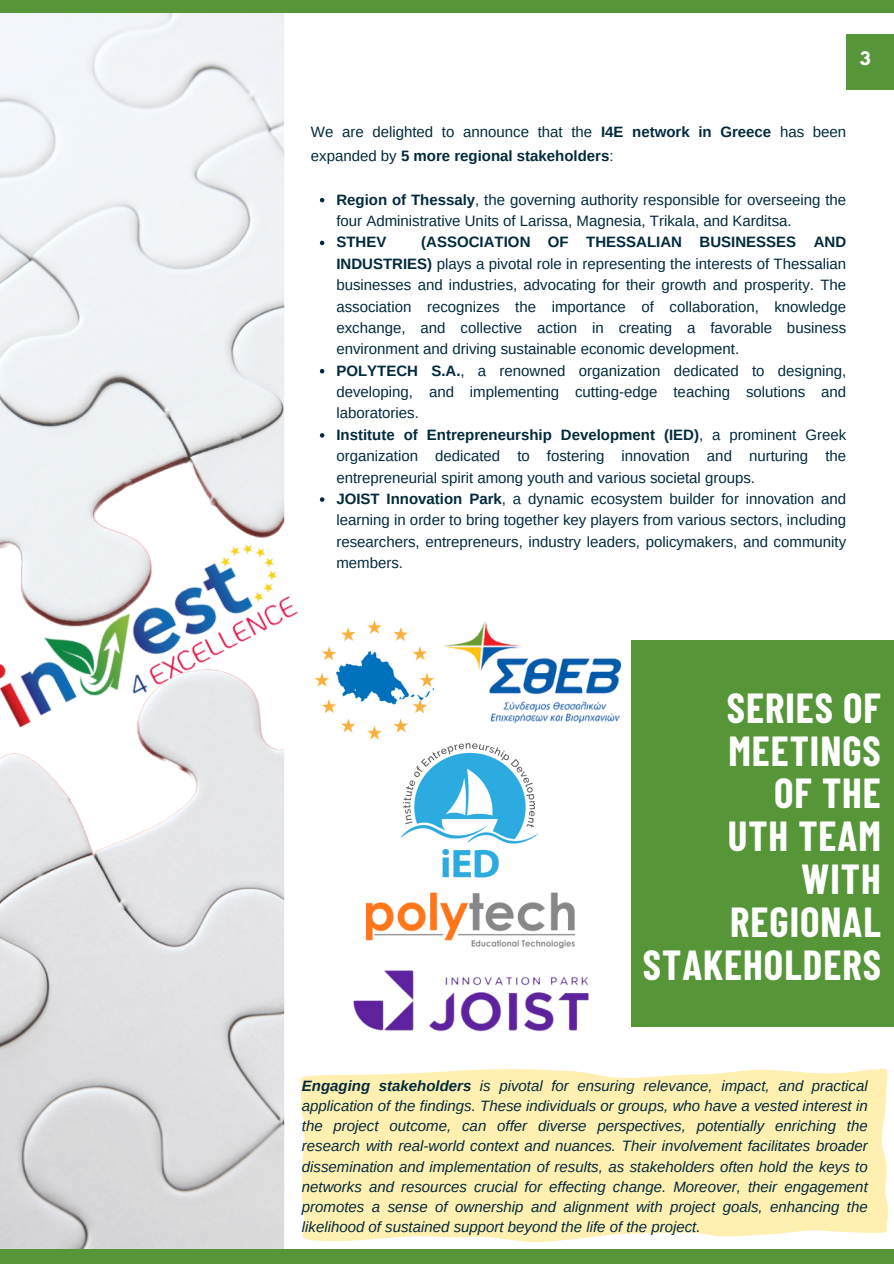
<style>
.page{position:relative;width:894px;height:1264px;background:#fff}
.page>*{position:absolute;margin:0;border:0;box-sizing:border-box;transform-origin:0 0}
.t1{font:700 41.1px/42.8px "Barlow Condensed";letter-spacing:.025em;color:#fff;text-align:right}
.t2{font:700 16.5px "League Spartan";color:#fff}
.t3{font:15px/21.3px "Arimo";color:#022a3d}
.t4{font:italic 15px/20.2px "Arimo";color:#022a3d;text-align:justify}
.t5{font:700 15px "Arimo";color:#022a3d}
.s1{font-weight:700}
</style>
<div class="page">
<img style="left:0;top:12px;width:284px;height:1237px">
<div style="left:0;top:0;width:893px;height:12px;background:#569639"></div>
<div style="left:0;top:1249px;width:893px;height:14px;background:#569639"></div>
<div style="left:846px;top:34px;width:47px;height:55px;background:#569639"></div>
<svg style="left:320px;top:198px;width:4px;height:4px"></svg>
<svg style="left:320px;top:241px;width:4px;height:4px"></svg>
<svg style="left:320px;top:369px;width:4px;height:4px"></svg>
<svg style="left:320px;top:433px;width:4px;height:4px"></svg>
<svg style="left:320px;top:497px;width:4px;height:5px"></svg>
<img style="left:444px;top:622px;width:176px;height:100px">
<img style="left:315px;top:620px;width:119px;height:120px">
<img style="left:365px;top:892px;width:211px;height:57px">
<img style="left:400px;top:738px;width:139px;height:140px">
<img style="left:353px;top:970px;width:236px;height:62px">
<div style="left:301px;top:1069px;width:588px;height:173px;background:#fff0b1"></div>
<div style="left:630px;top:640px;width:263px;height:386px;background:#569639"></div>
<p class="t2" style="left:859px;top:51px;width:12px">3</p>
<p class="t3" style="left:311px;top:120px;width:536px;line-height:23.7px">We are delighted to announce that the <span class="s1">I4E network in Greece</span> has been expanded by <span class="s1">5 more regional stakeholders</span>:</p>
<p class="t3" style="left:336px;top:189px;width:511px"><span class="s1">Region of Thessaly</span>, the governing authority responsible for overseeing the four Administrative Units of Larissa, Magnesia, Trikala, and Karditsa.</p>
<p class="t5" style="left:336px;top:234px;width:51px">STHEV</p>
<p class="t3" style="left:336px;top:231px;width:511px;text-indent:85px"><span class="s1">(ASSOCIATION OF THESSALIAN BUSINESSES AND INDUSTRIES)</span> plays a pivotal role in representing the interests of Thessalian businesses and industries, advocating for their growth and prosperity. The association recognizes the importance of collaboration, knowledge exchange, and collective action in creating a favorable business environment and driving sustainable economic development.<br><span class="s1">POLYTECH S.A.</span>, a renowned organization dedicated to designing, developing, and implementing cutting-edge teaching solutions and laboratories.<br><span class="s1">Institute of Entrepreneurship Development (IED)</span>, a prominent Greek organization dedicated to fostering innovation and nurturing the entrepreneurial spirit among youth and various societal groups.<br><span class="s1">JOIST Innovation Park</span>, a dynamic ecosystem builder for innovation and learning in order to bring together key players from various sectors, including researchers, entrepreneurs, industry leaders, policymakers, and community members.</p>
<h1 class="t1" style="left:642px;top:685px;width:239px">SERIES OF<br>MEETINGS<br>OF THE<br>UTH TEAM<br>WITH<br>REGIONAL<br>STAKEHOLDERS</h1>
<p class="t4" style="left:302px;top:1075px;width:567px"><span class="s1">Engaging stakeholders</span> is pivotal for ensuring relevance, impact, and practical application of the findings. These individuals or groups, who have a vested interest in the project outcome, can offer diverse perspectives, potentially enriching the research with real-world context and nuances. Their involvement facilitates broader dissemination and implementation of results, as stakeholders often hold the keys to networks and resources crucial for effecting change. Moreover, their engagement promotes a sense of ownership and alignment with project goals, enhancing the likelihood of sustained support beyond the life of the project.</p>
</div>
